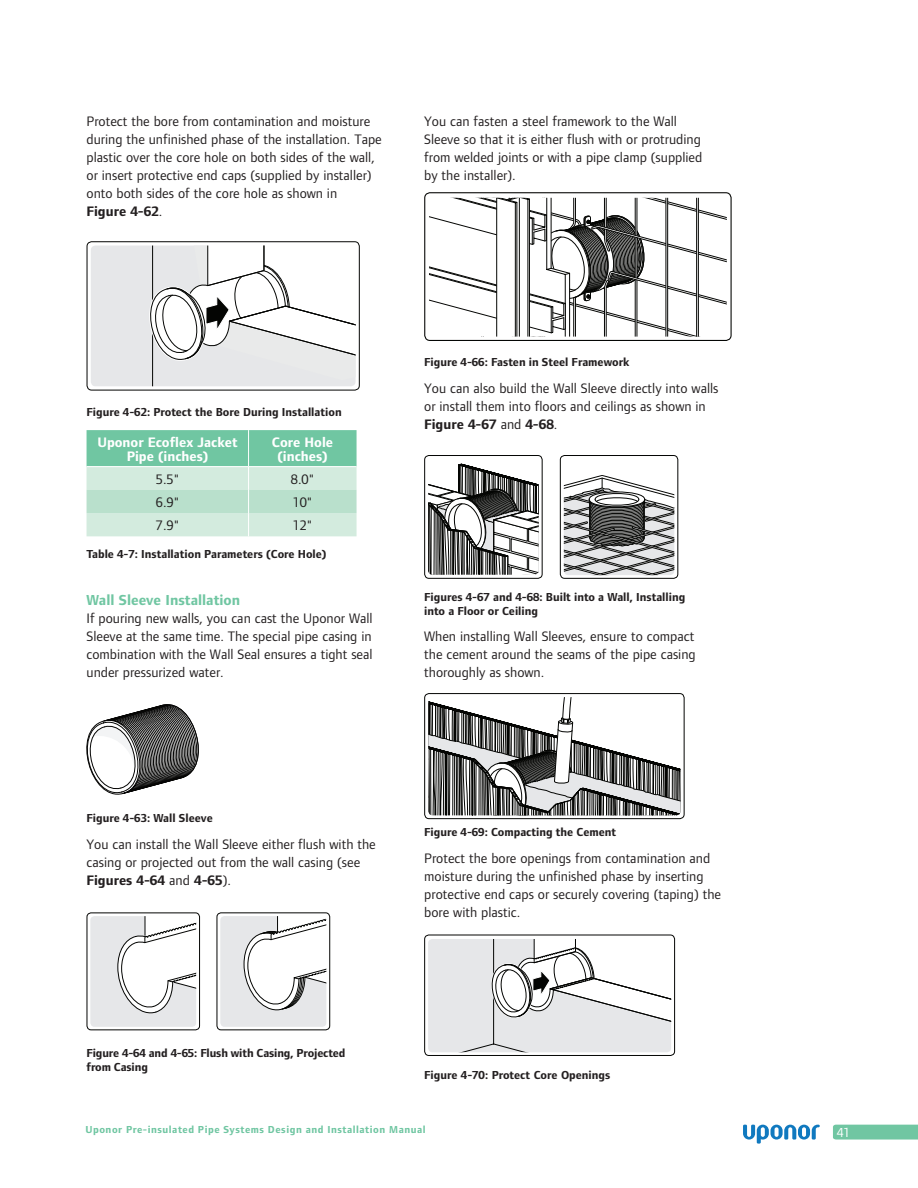
<style>
.page{position:relative;width:918px;height:1188px;background:#fff}
.page>*{position:absolute;margin:0;border:0;box-sizing:border-box;transform-origin:0 0}
.SubHead_10_11{font:700 15px "Foundry Form Sans";color:#70c6a2}
.Body{font:14.25px/18px "Foundry Form Sans";color:#231f20}
.Body-2{font:700 14.25px/13.5px "Foundry Form Sans";color:#fff;text-align:center}
.t1{font:13.5px "Foundry Form Sans";color:#fff}
.Body-3{font:700 12px/13.5px "Foundry Form Sans";color:#231f20}
.t2{font:700 10.5px "Foundry Form Sans";letter-spacing:.05em;color:#70c6a2}
.s1{font-weight:700}
</style>
<div class="page">
<svg style="left:743px;top:1125px;width:77px;height:19px"></svg>
<svg style="left:833px;top:1125px;width:85px;height:15px"></svg>
<div style="left:87px;top:241px;width:273px;height:150px;border:1px solid #040503;border-radius:5px"></div>
<svg style="left:91px;top:246px;width:265px;height:140px"></svg>
<svg style="left:87px;top:430px;width:270px;height:106px;background:#abdcc5"></svg>
<hr style="left:248px;top:430px;width:1px;height:36px;background:#fff">
<hr style="left:87px;top:466px;width:162px;height:1px;background:#fff">
<hr style="left:249px;top:466px;width:108px;height:1px;background:#fff">
<svg style="left:87px;top:704px;width:112px;height:90px"></svg>
<div style="left:87px;top:912px;width:113px;height:118px;border:1px solid #040503;border-radius:4px"></div>
<svg style="left:90px;top:916px;width:106px;height:111px"></svg>
<div style="left:217px;top:912px;width:113px;height:118px;border:1px solid #040503;border-radius:4px"></div>
<svg style="left:220px;top:916px;width:106px;height:111px"></svg>
<div style="left:424px;top:192px;width:308px;height:149px;border:1px solid #040503;border-radius:5px"></div>
<svg style="left:429px;top:198px;width:298px;height:139px"></svg>
<div style="left:424px;top:455px;width:119px;height:124px;border:1px solid #040503;border-radius:4px"></div>
<svg style="left:428px;top:463px;width:111px;height:112px"></svg>
<div style="left:560px;top:455px;width:118px;height:124px;border:1px solid #040503;border-radius:4px"></div>
<svg style="left:564px;top:475px;width:110px;height:100px"></svg>
<div style="left:425px;top:694px;width:259px;height:125px;background:linear-gradient(to right,#fff,#fff);border-radius:4px"></div>
<div style="left:424px;top:693px;width:261px;height:126px;border:1px solid #040503;border-radius:4px"></div>
<svg style="left:428px;top:697px;width:253px;height:118px"></svg>
<div style="left:424px;top:935px;width:251px;height:121px;border:1px solid #040503;border-radius:4px"></div>
<svg style="left:428px;top:939px;width:243px;height:113px"></svg>
<p class="Body" style="left:87px;top:112px;width:297px">Protect the bore from contamination and moisture during the unfinished phase of the installation. Tape plastic over the core hole on both sides of the wall, or insert protective end caps (supplied by installer) onto both sides of the core hole as shown in<br><span class="s1">Figure 4-62</span>.</p>
<p class="Body" style="left:424px;top:112px;width:280px">You can fasten a steel framework to the Wall Sleeve so that it is either flush with or protruding from welded joints or with a pipe clamp (supplied by the installer).</p>
<p class="Body-3" style="left:87px;top:405px;width:257px">Figure 4-62: Protect the Bore During Installation</p>
<p class="Body-2" style="left:97px;top:436px;width:142px">Uponor Ecoflex Jacket<br>Pipe (inches)</p>
<p class="Body-2" style="left:272px;top:436px;width:63px">Core Hole (inches)</p>
<p class="Body" style="left:156px;top:470px;width:25px">5.5"</p>
<p class="Body" style="left:291px;top:470px;width:25px">8.0"</p>
<p class="Body" style="left:156px;top:493px;width:25px">6.9"</p>
<p class="Body" style="left:293px;top:493px;width:21px">10"</p>
<p class="Body" style="left:156px;top:517px;width:25px">7.9"</p>
<p class="Body" style="left:293px;top:517px;width:21px">12"</p>
<p class="Body-3" style="left:87px;top:547px;width:241px">Table 4-7: Installation Parameters (Core Hole)</p>
<p class="SubHead_10_11" style="left:87px;top:591px;width:155px">Wall Sleeve Installation</p>
<p class="Body" style="left:87px;top:609px;width:288px;text-align:justify">If pouring new walls, you can cast the Uponor Wall Sleeve at the same time. The special pipe casing in combination with the Wall Seal ensures a tight seal under pressurized water.</p>
<p class="Body-3" style="left:424px;top:355px;width:207px">Figure 4-66: Fasten in Steel Framework</p>
<p class="Body" style="left:424px;top:379px;width:296px">You can also build the Wall Sleeve directly into walls or install them into floors and ceilings as shown in<br><span class="s1">Figure 4-67</span> and <span class="s1">4-68</span>.</p>
<p class="Body-3" style="left:424px;top:590px;width:263px">Figures 4-67 and 4-68: Built into a Wall, Installing into a Floor or Ceiling</p>
<p class="Body" style="left:424px;top:627px;width:273px;text-align:justify">When installing Wall Sleeves, ensure to compact the cement around the seams of the pipe casing thoroughly as shown.</p>
<p class="Body-3" style="left:87px;top:811px;width:128px">Figure 4-63: Wall Sleeve</p>
<p class="Body" style="left:87px;top:835px;width:291px">You can install the Wall Sleeve either flush with the casing or projected out from the wall casing (see<br><span class="s1">Figures 4-64</span> and <span class="s1">4-65</span>).</p>
<p class="Body-3" style="left:424px;top:825px;width:194px">Figure 4-69: Compacting the Cement</p>
<p class="Body" style="left:424px;top:849px;width:298px">Protect the bore openings from contamination and moisture during the unfinished phase by inserting protective end caps or securely covering (taping) the bore with plastic.</p>
<p class="Body-3" style="left:87px;top:1046px;width:260px">Figure 4-64 and 4-65: Flush with Casing, Projected from Casing</p>
<p class="Body-3" style="left:424px;top:1068px;width:188px">Figure 4-70: Protect Core Openings</p>
<p class="t2" style="left:85px;top:1123px;width:342px">Uponor Pre-insulated Pipe Systems Design and Installation Manual</p>
<p class="t1" style="left:837px;top:1125px;width:15px">41</p>
</div>
